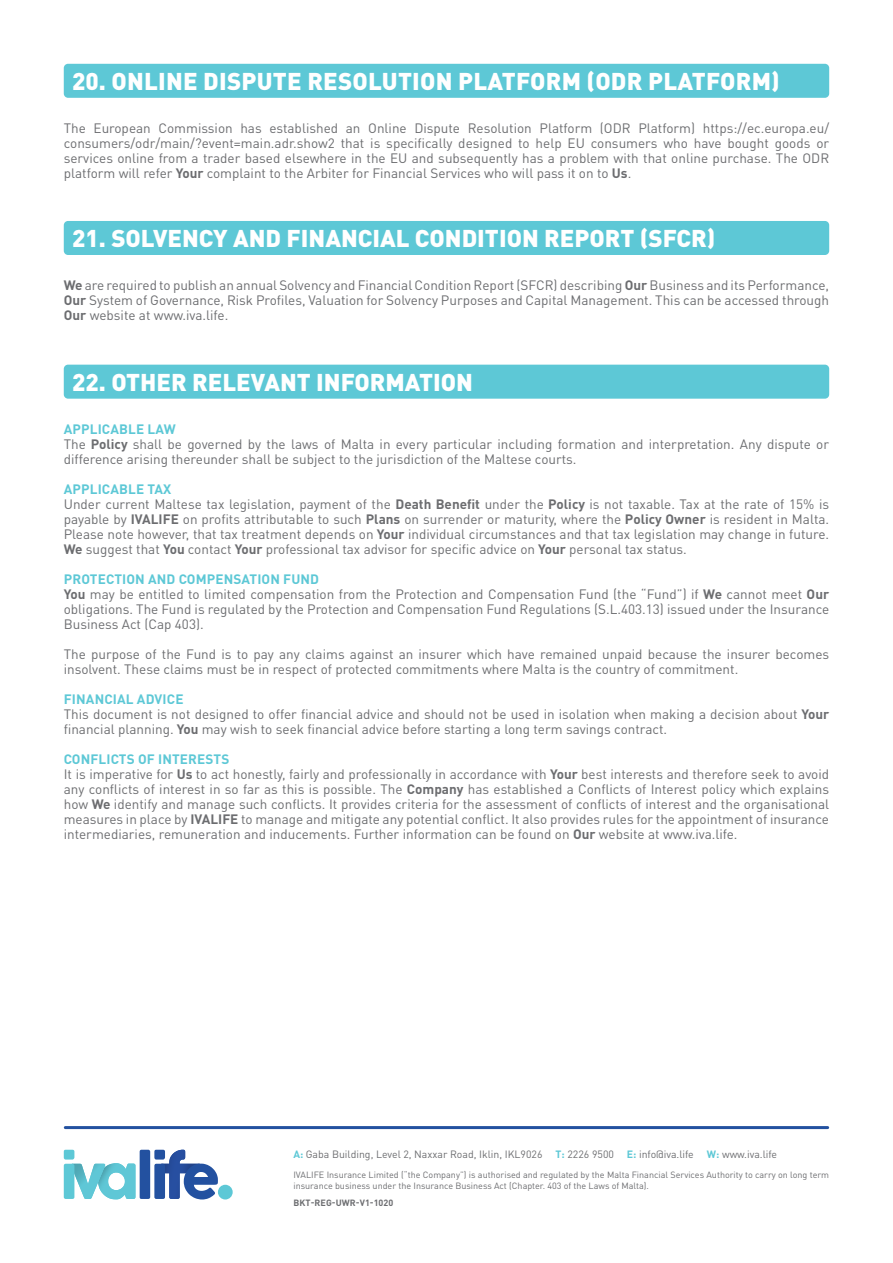
<style>
.page{position:relative;width:893px;height:1263px;background:#fff}
.page>*{position:absolute;margin:0;border:0;box-sizing:border-box;transform-origin:0 0}
.t1{font:900 24px "DIN Pro";color:#fff}
.t2{font:13.5px/15px "DIN Pro";color:#6c6d70;text-align:justify}
.t3{font:700 13.5px "DIN Pro";letter-spacing:.01em;color:#5dc8d6}
.t4{font:10.5px "DIN Pro";color:#6c6d70}
.t5{font:9px/10.5px "DIN Pro";color:#6c6d70}
.t6{font:700 9px "DIN Pro";letter-spacing:.01em;color:#6c6d70}
.s1{font-weight:700}
.s2{font-weight:700;color:#5dc8d6}
</style>
<div class="page">
<hr style="left:65px;top:1126px;width:763px;height:3px;background:#2351a0">
<div style="left:218px;top:1185px;width:15px;height:14px;background:#5dc8d6;border-radius:50%"></div>
<svg style="left:64px;top:1150px;width:154px;height:49px"></svg>
<div style="left:64px;top:365px;width:765px;height:34px;background:#5dc8d6;border-radius:4px"></div>
<div style="left:64px;top:221px;width:765px;height:34px;background:#5dc8d6;border-radius:4px"></div>
<div style="left:64px;top:64px;width:765px;height:34px;background:#5dc8d6;border-radius:4px"></div>
<p class="t1" style="left:72px;top:65px;width:709px">20. ONLINE DISPUTE RESOLUTION PLATFORM (ODR PLATFORM)</p>
<p class="t2" style="left:64px;top:120px;width:767px">The European Commission has established an Online Dispute Resolution Platform (ODR Platform) https://ec.europa.eu/ consumers/odr/main/?event=main.adr.show2 that is specifically designed to help EU consumers who have bought goods or services online from a trader based elsewhere in the EU and subsequently has a problem with that online purchase. The ODR platform will refer <span class="s1">Your</span> complaint to the Arbiter for Financial Services who will pass it on to <span class="s1">Us</span>.</p>
<p class="t1" style="left:72px;top:222px;width:644px">21. SOLVENCY AND FINANCIAL CONDITION REPORT (SFCR)</p>
<p class="t2" style="left:64px;top:277px;width:767px"><span class="s1">We</span> are required to publish an annual Solvency and Financial Condition Report (SFCR) describing <span class="s1">Our</span> Business and its Performance, <span class="s1">Our</span> System of Governance, Risk Profiles, Valuation for Solvency Purposes and Capital Management. This can be accessed through <span class="s1">Our</span> website at www.iva.life.</p>
<p class="t1" style="left:72px;top:366px;width:402px">22. OTHER RELEVANT INFORMATION</p>
<p class="t3" style="left:64px;top:420px;width:113px">APPLICABLE LAW</p>
<p class="t2" style="left:64px;top:436px;width:767px">The <span class="s1">Policy</span> shall be governed by the laws of Malta in every particular including formation and interpretation. Any dispute or difference arising thereunder shall be subject to the jurisdiction of the Maltese courts.</p>
<p class="t3" style="left:64px;top:480px;width:109px">APPLICABLE TAX</p>
<p class="t2" style="left:64px;top:496px;width:767px">Under current Maltese tax legislation, payment of the <span class="s1">Death Benefit</span> under the <span class="s1">Policy</span> is not taxable. Tax at the rate of 15% is payable by <span class="s1">IVALIFE</span> on profits attributable to such <span class="s1">Plans</span> on surrender or maturity, where the <span class="s1">Policy Owner</span> is resident in Malta.<br>Please note however, that tax treatment depends on <span class="s1">Your</span> individual circumstances and that tax legislation may change in future.<br><span class="s1">We</span> suggest that <span class="s1">You</span> contact <span class="s1">Your</span> professional tax advisor for specific advice on <span class="s1">Your</span> personal tax status.</p>
<p class="t3" style="left:64px;top:570px;width:257px">PROTECTION AND COMPENSATION FUND</p>
<p class="t2" style="left:64px;top:586px;width:767px"><span class="s1">You</span> may be entitled to limited compensation from the Protection and Compensation Fund (the “Fund”) if <span class="s1">We</span> cannot meet <span class="s1">Our </span>obligations. The Fund is regulated by the Protection and Compensation Fund Regulations (S.L.403.13) issued under the Insurance Business Act (Cap 403).</p>
<p class="t2" style="left:64px;top:646px;width:767px">The purpose of the Fund is to pay any claims against an insurer which have remained unpaid because the insurer becomes insolvent. These claims must be in respect of protected commitments where Malta is the country of commitment.</p>
<p class="t3" style="left:64px;top:690px;width:121px">FINANCIAL ADVICE</p>
<p class="t2" style="left:64px;top:706px;width:767px">This document is not designed to offer financial advice and should not be used in isolation when making a decision about <span class="s1">Your </span>financial planning. <span class="s1">You</span> may wish to seek financial advice before starting a long term savings contract.</p>
<p class="t3" style="left:64px;top:750px;width:167px">CONFLICTS OF INTERESTS</p>
<p class="t2" style="left:64px;top:766px;width:767px">It is imperative for <span class="s1">Us</span> to act honestly, fairly and professionally in accordance with <span class="s1">Your</span> best interests and therefore seek to avoid any conflicts of interest in so far as this is possible. The <span class="s1">Company</span> has established a Conflicts of Interest policy which explains how <span class="s1">We</span> identify and manage such conflicts. It provides criteria for the assessment of conflicts of interest and the organisational measures in place by <span class="s1">IVALIFE</span> to manage and mitigate any potential conflict. It also provides rules for the appointment of insurance intermediaries, remuneration and inducements. Further information can be found on <span class="s1">Our</span> website at www.iva.life.</p>
<p class="t4" style="left:293px;top:1147px;width:485px"><span class="s2">A:</span> Gaba Building, Level 2, Naxxar Road, Iklin, IKL9026 <span class="s2">T:</span> 2226 9500 <span class="s2">E:</span> info@iva.life <span class="s2">W:</span> www.iva.life</p>
<p class="t5" style="left:293px;top:1169px;width:537px">IVALIFE Insurance Limited (“the Company”) is authorised and regulated by the Malta Financial Services Authority to carry on long term insurance business under the Insurance Business Act (Chapter. 403 of the Laws of Malta).</p>
<p class="t6" style="left:293px;top:1197px;width:101px">BKT-REG-UWR-V1-1020</p>
</div>
